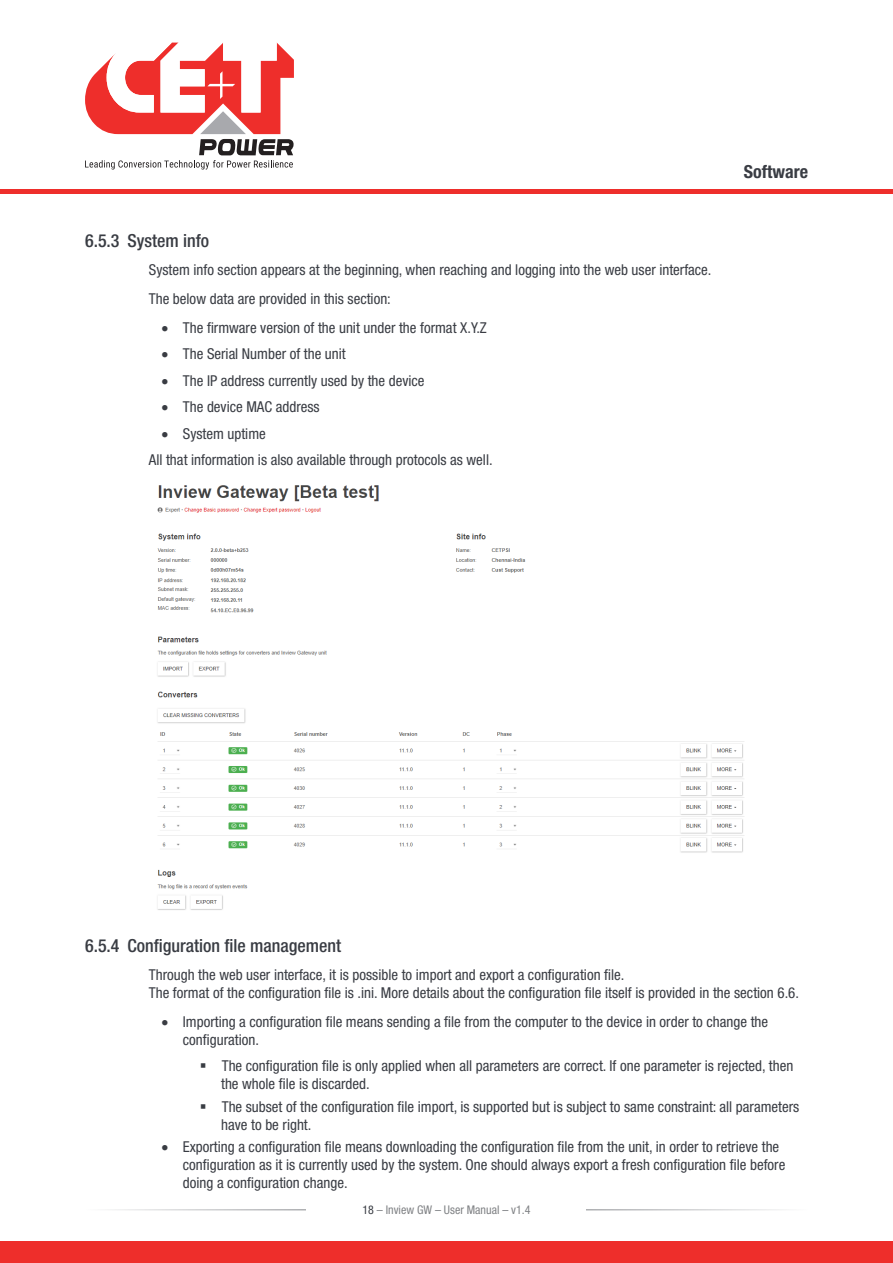
<style>
.page{position:relative;width:893px;height:1263px;background:#fff}
.page>*{position:absolute;margin:0;border:0;box-sizing:border-box;transform-origin:0 0}
.t1{font:500 condensed 18px "Helvetica Neue LT Std";color:#393c43}
.t2{font:700 condensed 18px "Helvetica Neue LT Std";color:#393c43}
.Body_Text{font:condensed 15px/18px "Helvetica Neue LT Std";color:#393c43}
.t3{font:condensed 12px "Helvetica Neue LT Std";color:#808285}
.s1{color:#393c43}
</style>
<div class="page">
<hr style="left:85px;top:1209px;width:723px;height:1px;background:#393c43">
<div style="left:307px;top:1198px;width:279px;height:23px;background:#fff"></div>
<img style="left:157px;top:485px;width:587px;height:425px">
<svg style="left:85px;top:43px;width:209px;height:127px"></svg>
<hr style="left:0;top:189px;width:893px;height:4px;background:#ee2e2b">
<div style="left:0;top:1242px;width:893px;height:21px;background:#ee2e2b"></div>
<p class="t1" style="left:85px;top:230px;width:126px">6.5.3 System info</p>
<p class="Body_Text" style="left:149px;top:261px;width:564px">System info section appears at the beginning, when reaching and logging into the web user interface.</p>
<p class="Body_Text" style="left:149px;top:290px;width:244px">The below data are provided in this section:</p>
<p class="Body_Text" style="left:162px;top:318px;width:327px">• The firmware version of the unit under the format X.Y.Z</p>
<p class="Body_Text" style="left:162px;top:345px;width:186px">• The Serial Number of the unit</p>
<p class="Body_Text" style="left:162px;top:371px;width:264px">• The IP address currently used by the device</p>
<p class="Body_Text" style="left:162px;top:398px;width:160px">• The device MAC address</p>
<p class="Body_Text" style="left:162px;top:424px;width:106px">• System uptime</p>
<p class="Body_Text" style="left:149px;top:451px;width:345px">All that information is also available through protocols as well.</p>
<p class="t2" style="left:744px;top:161px;width:66px">Software</p>
<p class="t1" style="left:85px;top:934px;width:257px">6.5.4 Configuration file management</p>
<p class="Body_Text" style="left:149px;top:966px;width:652px">Through the web user interface, it is possible to import and export a configuration file.<br>The format of the configuration file is .ini. More details about the configuration file itself is provided in the section 6.6.</p>
<p class="Body_Text" style="left:183px;top:1012px;width:587px;text-indent:-21px">• Importing a configuration file means sending a file from the computer to the device in order to change the configuration.</p>
<p class="Body_Text" style="left:221px;top:1057px;width:574px">The configuration file is only applied when all parameters are correct. If one parameter is rejected, then the whole file is discarded.</p>
<p class="Body_Text" style="left:221px;top:1097px;width:580px">The subset of the configuration file import, is supported but is subject to same constraint: all parameters have to be right.</p>
<p class="Body_Text" style="left:183px;top:1137px;width:604px;text-indent:-21px">• Exporting a configuration file means downloading the configuration file from the unit, in order to retrieve the configuration as it is currently used by the system. One should always export a fresh configuration file before doing a configuration change.</p>
<p class="t3" style="left:362px;top:1203px;width:170px"><span class="s1">18</span> – Inview GW – User Manual – v1.4</p>
</div>
